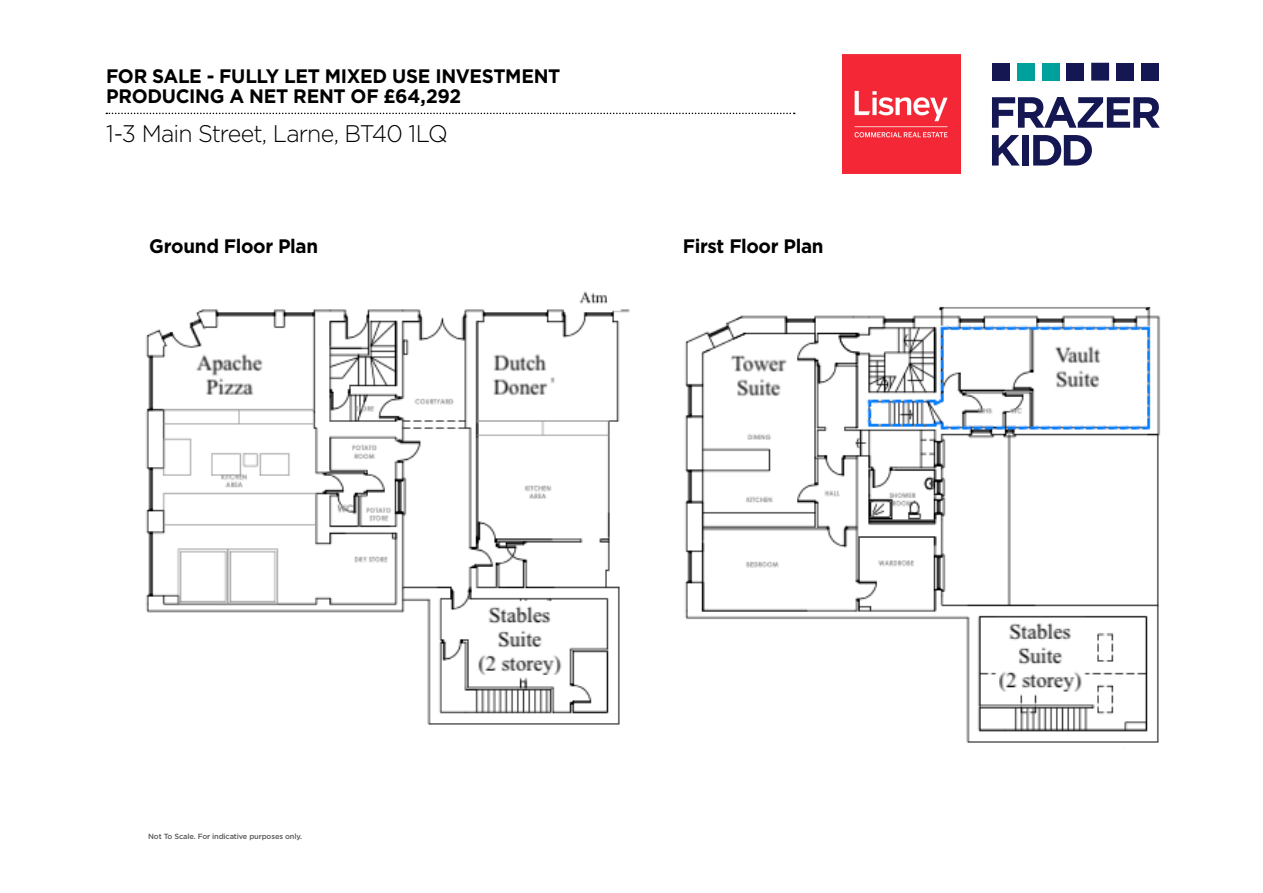
<style>
.page{position:relative;width:1263px;height:893px;background:#fff}
.page>*{position:absolute;margin:0;border:0;box-sizing:border-box;transform-origin:0 0}
.t1{font:300 24px "Gotham";letter-spacing:-.035em;color:#000;scale:.96 1}
.t2{font:700 19.5px/19.5px "Gotham";letter-spacing:-.02em;color:#000}
.t3{font:500 7.5px "Gotham HTF";letter-spacing:-.02em;color:#57585a}
</style>
<div class="page">
<svg style="left:106px;top:113px;width:689px;height:1px"></svg>
<img style="left:842px;top:55px;width:119px;height:119px">
<div style="left:992px;top:63px;width:18px;height:18px;background:#141751"></div>
<div style="left:1017px;top:63px;width:18px;height:18px;background:#00a19c"></div>
<div style="left:1041px;top:63px;width:18px;height:18px;background:#00a19c"></div>
<div style="left:1066px;top:63px;width:18px;height:18px;background:#141751"></div>
<div style="left:1091px;top:63px;width:18px;height:18px;background:#141751"></div>
<div style="left:1116px;top:63px;width:18px;height:18px;background:#141751"></div>
<div style="left:1141px;top:63px;width:18px;height:18px;background:#141751"></div>
<svg style="left:992px;top:97px;width:168px;height:31px"></svg>
<svg style="left:992px;top:135px;width:28px;height:31px"></svg>
<div style="left:1022px;top:135px;width:7px;height:31px;background:#141751"></div>
<svg style="left:1033px;top:135px;width:59px;height:31px"></svg>
<img style="left:145px;top:291px;width:485px;height:434px">
<img style="left:684px;top:306px;width:477px;height:437px">
<div style="left:206px;top:619px;width:189px;height:34px;background:#fff"></div>
<div style="left:740px;top:625px;width:189px;height:34px;background:#fff"></div>
<p class="t2" style="left:106px;top:66px;width:456px">FOR SALE - FULLY LET MIXED USE INVESTMENT<br>PRODUCING A NET RENT OF £64,292</p>
<p class="t1" style="left:106px;top:120px;width:357px">1-3 Main Street, Larne, BT40 1LQ</p>
<p class="t2" style="left:149px;top:236px;width:171px">Ground Floor Plan</p>
<p class="t2" style="left:683px;top:236px;width:142px">First Floor Plan</p>
<p class="t3" style="left:148px;top:832px;width:155px">Not To Scale. For indicative purposes only.</p>
</div>
